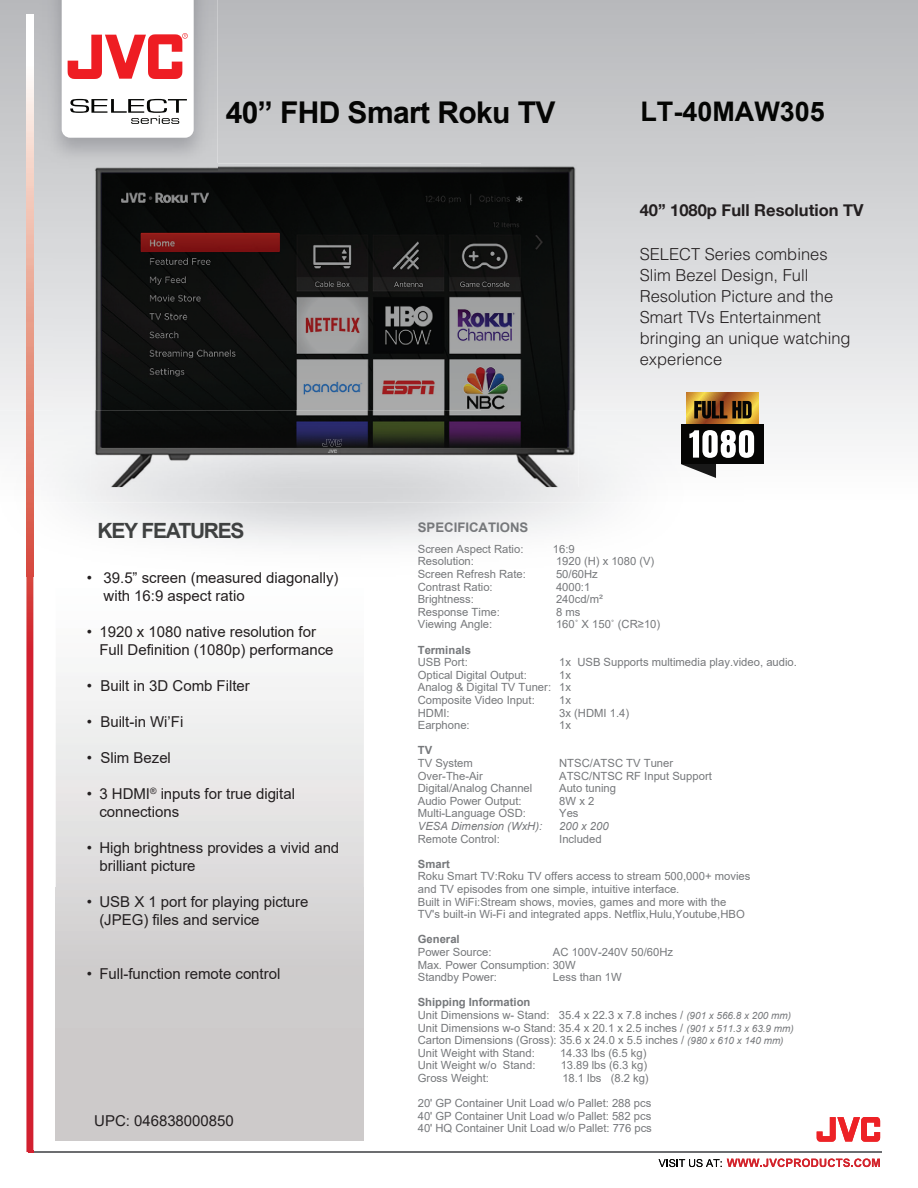
<style>
.page{position:relative;width:918px;height:1188px;background:#fff}
.page>*{position:absolute;margin:0;border:0;box-sizing:border-box;transform-origin:0 0}
.t1{font:700 30px "Arial";letter-spacing:-.02em;color:#050504}
.t2{font:700 27px "Arial";color:#040503}
.t3{font:700 21px "Arial";letter-spacing:-.06em;color:#3f4141}
.t4{font:300 16.5px/21px "Helvetica";color:#231f20}
.t5{font:700 16.5px "Helvetica Neue";color:#231f20}
.t6{font:15px/18px "Arial";color:#231f20}
.t7{font:700 13.2px "Arial";color:#76787b}
.t8{font:11.25px/12.6px "Arial";color:#76787b}
.t9{font:italic 11.25px "Arial";color:#76787b}
.t10{font:700 11.25px "Arial";color:#76787b}
.s1{font-size:11.4px}
.s2{font-weight:700}
.s3{font-style:italic;font-size:10.05px}
</style>
<div class="page">
<img style="left:0;top:0;width:53px;height:410px">
<img style="left:755px;top:0;width:163px;height:440px">
<img style="left:579px;top:201px;width:177px;height:209px">
<img style="left:39px;top:0;width:179px;height:171px">
<hr style="left:28px;top:1151px;width:854px;height:1px;background:#6c6d70">
<img style="left:26px;top:14px;width:7px;height:1138px">
<svg style="left:659px;top:1159px;width:221px;height:8px"></svg>
<svg style="left:817px;top:1117px;width:63px;height:25px"></svg>
<img style="left:91px;top:164px;width:488px;height:246px">
<img style="left:91px;top:164px;width:127px;height:7px">
<img style="left:0;top:410px;width:686px;height:167px">
<img style="left:26px;top:410px;width:7px;height:167px">
<svg style="left:322px;top:439px;width:20px;height:7px"></svg>
<svg style="left:62px;top:0;width:132px;height:138px"></svg>
<svg style="left:686px;top:393px;width:73px;height:32px"></svg>
<svg style="left:694px;top:401px;width:58px;height:18px"></svg>
<div style="left:681px;top:425px;width:83px;height:39px;background:#050504"></div>
<svg style="left:681px;top:430px;width:73px;height:48px"></svg>
<h1 class="t1" style="left:226px;top:91px;width:331px">40” FHD Smart Roku TV</h1>
<h2 class="t2" style="left:640px;top:92px;width:186px">LT-40MAW305</h2>
<h3 class="t3" style="left:98px;top:516px;width:149px">KEY FEATURES</h3>
<h3 class="t6" style="left:104px;top:569px;width:236px;text-indent:-17px">• 39.5” screen (measured diagonally) with 16:9 aspect ratio</h3>
<h3 class="t6" style="left:99px;top:623px;width:236px;text-indent:-13px">• 1920 x 1080 native resolution for<br>Full Definition (1080p) performance</h3>
<h3 class="t6" style="left:87px;top:677px;width:164px">• Built in 3D Comb Filter</h3>
<h3 class="t6" style="left:87px;top:713px;width:98px">• Built-in Wi’Fi</h3>
<h3 class="t6" style="left:87px;top:749px;width:86px">• Slim Bezel</h3>
<h3 class="t6" style="left:99px;top:785px;width:197px;text-indent:-13px">• 3 HDMI<sup>®</sup> inputs for true digital connections</h3>
<h3 class="t6" style="left:99px;top:839px;width:241px;text-indent:-13px">• High brightness provides a vivid and brilliant picture</h3>
<h3 class="t6" style="left:99px;top:893px;width:211px;text-indent:-12px">• USB X 1 port for playing picture (JPEG) files and service</h3>
<h3 class="t6" style="left:87px;top:965px;width:195px">• Full-function remote control</h3>
<h3 class="t6" style="left:94px;top:1112px;width:141px">UPC: 046838000850</h3>
<h3 class="t5" style="left:640px;top:200px;width:225px">40” 1080p Full Resolution TV</h3>
<h3 class="t4" style="left:640px;top:243px;width:212px">SELECT Series combines<br>Slim Bezel Design, Full<br>Resolution Picture and the<br>Smart TVs Entertainment bringing an unique watching experience</h3>
<p class="t7" style="left:418px;top:518px;width:112px">SPECIFICATIONS</p>
<p class="t8" style="left:418px;top:543px;width:107px">Screen Aspect Ratio:</p>
<p class="t8" style="left:553px;top:543px;width:23px">16:9</p>
<p class="t8" style="left:418px;top:555px;width:58px">Resolution:</p>
<p class="t8" style="left:556px;top:555px;width:100px">1920 (H) x 1080 (V)</p>
<p class="t8" style="left:418px;top:568px;width:110px">Screen Refresh Rate:</p>
<p class="t8" style="left:556px;top:568px;width:43px">50/60Hz</p>
<p class="t8" style="left:418px;top:580px;width:76px">Contrast Ratio:</p>
<p class="t8" style="left:556px;top:580px;width:36px">4000:1</p>
<p class="t8" style="left:418px;top:593px;width:58px">Brightness:</p>
<p class="t8" style="left:556px;top:593px;width:48px">240cd/m<span class="s1">²</span></p>
<p class="t8" style="left:418px;top:606px;width:84px">Response Time:</p>
<p class="t8" style="left:556px;top:606px;width:26px">8 ms</p>
<p class="t8" style="left:418px;top:618px;width:76px">Viewing Angle:</p>
<p class="t8" style="left:556px;top:618px;width:106px">160˚ X 150˚ (CR≥10)</p>
<p class="t10" style="left:418px;top:642px;width:55px">Terminals</p>
<p class="t8" style="left:418px;top:656px;width:52px">USB Port:</p>
<p class="t8" style="left:559px;top:656px;width:239px">1x USB Supports multimedia play.video, audio.</p>
<p class="t8" style="left:418px;top:669px;width:111px">Optical Digital Output:</p>
<p class="t8" style="left:418px;top:669px;width:155px;text-align:justify;text-indent:141px">1x Analog &amp; Digital TV Tuner: 1x Composite Video Input:</p>
<p class="t8" style="left:559px;top:694px;width:13px">1x</p>
<p class="t8" style="left:418px;top:706px;width:33px">HDMI:</p>
<p class="t8" style="left:559px;top:706px;width:72px">3x (HDMI 1.4)</p>
<p class="t8" style="left:418px;top:719px;width:53px">Earphone:</p>
<p class="t8" style="left:559px;top:719px;width:13px">1x</p>
<p class="t10" style="left:418px;top:743px;width:16px">TV</p>
<p class="t8" style="left:418px;top:757px;width:57px">TV System</p>
<p class="t8" style="left:559px;top:757px;width:115px">NTSC/ATSC TV Tuner</p>
<p class="t8" style="left:418px;top:769px;width:67px">Over-The-Air</p>
<p class="t8" style="left:559px;top:769px;width:154px">ATSC/NTSC RF Input Support</p>
<p class="t8" style="left:418px;top:782px;width:116px">Digital/Analog Channel</p>
<p class="t8" style="left:559px;top:782px;width:58px">Auto tuning</p>
<p class="t8" style="left:418px;top:795px;width:105px">Audio Power Output:</p>
<p class="t8" style="left:559px;top:795px;width:37px">8W x 2</p>
<p class="t8" style="left:418px;top:807px;width:110px">Multi-Language OSD:</p>
<p class="t8" style="left:559px;top:807px;width:21px">Yes</p>
<p class="t9" style="left:418px;top:819px;width:126px">VESA Dimension (WxH):</p>
<p class="t9" style="left:559px;top:819px;width:51px">200 x 200</p>
<p class="t8" style="left:418px;top:832px;width:83px">Remote Control:</p>
<p class="t8" style="left:559px;top:832px;width:44px">Included</p>
<p class="t10" style="left:418px;top:856px;width:33px">Smart</p>
<p class="t8" style="left:418px;top:870px;width:334px">Roku Smart TV:Roku TV offers access to stream 500,000+ movies and TV episodes from one simple, intuitive interface.<br>Built in WiFi:Stream shows, movies, games and more with the TV's built-in Wi-Fi and integrated apps. Netflix,Hulu,Youtube,HBO</p>
<p class="t10" style="left:418px;top:932px;width:43px">General</p>
<p class="t8" style="left:418px;top:946px;width:75px">Power Source:</p>
<p class="t8" style="left:418px;top:946px;width:257px;text-indent:135px">AC 100V-240V 50/60Hz<br>Max. Power Consumption: 30W<br>Standby Power:</p>
<p class="t8" style="left:553px;top:971px;width:70px">Less than 1W</p>
<p class="t8" style="left:418px;top:996px;width:377px"><span class="s2">Shipping Information<br></span>Unit Dimensions w- Stand: 35.4 x 22.3 x 7.8 inches / <span class="s3">(901 x 566.8 x 200 mm)<br></span>Unit Dimensions w-o Stand: 35.4 x 20.1 x 2.5 inches / <span class="s3">(901 x 511.3 x 63.9 mm)<br></span>Carton Dimensions (Gross): 35.6 x 24.0 x 5.5 inches / <span class="s3">(980 x 610 x 140 mm)<br></span>Unit Weight with Stand:</p>
<p class="t8" style="left:560px;top:1047px;width:88px">14.33 lbs (6.5 kg)</p>
<p class="t8" style="left:418px;top:1059px;width:119px">Unit Weight w/o Stand:</p>
<p class="t8" style="left:561px;top:1059px;width:88px">13.89 lbs (6.3 kg)</p>
<p class="t8" style="left:418px;top:1072px;width:73px">Gross Weight:</p>
<p class="t8" style="left:562px;top:1072px;width:88px">18.1 lbs (8.2 kg)</p>
<p class="t8" style="left:418px;top:1097px;width:236px;text-align:justify">20' GP Container Unit Load w/o Pallet: 288 pcs 40' GP Container Unit Load w/o Pallet: 582 pcs 40' HQ Container Unit Load w/o Pallet: 776 pcs</p>
</div>
